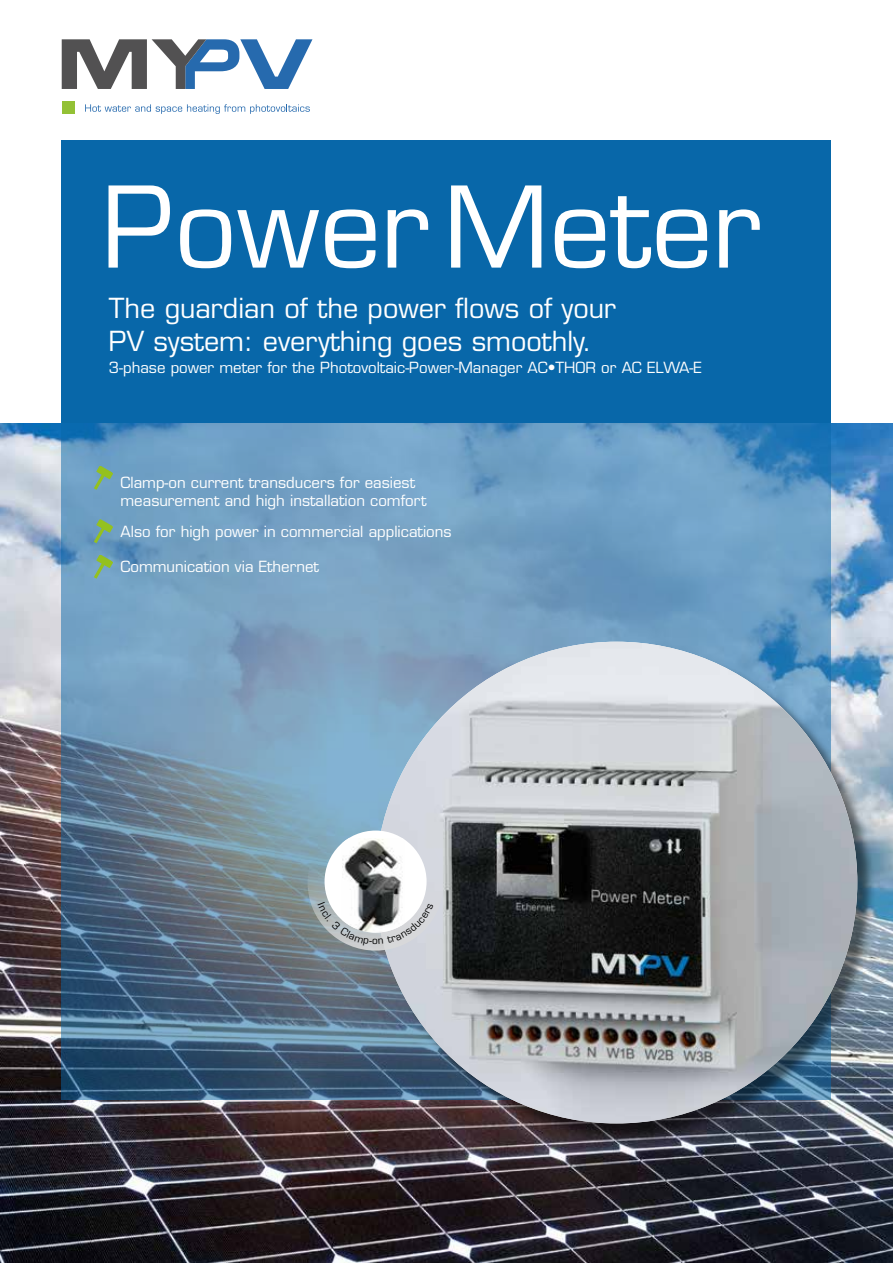
<style>
.page{position:relative;width:893px;height:1263px;background:#fff}
.page>*{position:absolute;margin:0;border:0;box-sizing:border-box;transform-origin:0 0}
.t1{font:109.5px "Eurostile LT Std";color:#fff}
.t2{font:27px/32.4px "Eurostile LT Std";color:#fff}
.t3{font:15px/18px "Eurostile LT Std";color:#fff}
</style>
<div class="page">
<img style="left:0;top:423px;width:893px;height:840px">
<div style="left:62px;top:140px;width:769px;height:283px;background:#0867a9"></div>
<svg style="left:62px;top:423px;width:769px;height:676px;background:#6a91b0"></svg>
<div style="left:62px;top:101px;width:12px;height:13px;background:#93c135"></div>
<svg style="left:62px;top:39px;width:250px;height:50px"></svg>
<svg style="left:85px;top:104px;width:225px;height:10px"></svg>
<svg style="left:94px;top:466px;width:19px;height:24px"></svg>
<svg style="left:94px;top:519px;width:19px;height:24px"></svg>
<svg style="left:94px;top:555px;width:19px;height:24px"></svg>
<div style="left:378px;top:644px;width:498px;height:498px;background:#000;opacity:.5"></div>
<img style="left:376px;top:642px;width:481px;height:481px;border-radius:241px">
<svg style="left:308px;top:814px;width:136px;height:136px;background:#adc0cc"></svg>
<div style="left:325px;top:830px;width:102px;height:102px;background:#fff;border-radius:50%"></div>
<img style="left:342px;top:838px;width:62px;height:64px">
<svg style="left:318px;top:902px;width:115px;height:44px"></svg>
<h1 class="t1" style="left:102px;top:162px;width:661px">PowerMeter</h1>
<h2 class="t2" style="left:109px;top:293px;width:509px">The guardian of the power flows of your<br>PV system: everything goes smoothly.</h2>
<p class="t3" style="left:109px;top:359px;width:594px">3-phase power meter for the Photovoltaic-Power-Manager AC•THOR or AC ELWA-E</p>
<p class="t3" style="left:121px;top:474px;width:307px">Clamp-on current transducers for easiest measurement and high installation comfort</p>
<p class="t3" style="left:121px;top:522px;width:333px">Also for high power in commercial applications</p>
<p class="t3" style="left:121px;top:558px;width:200px">Communication via Ethernet</p>
</div>
